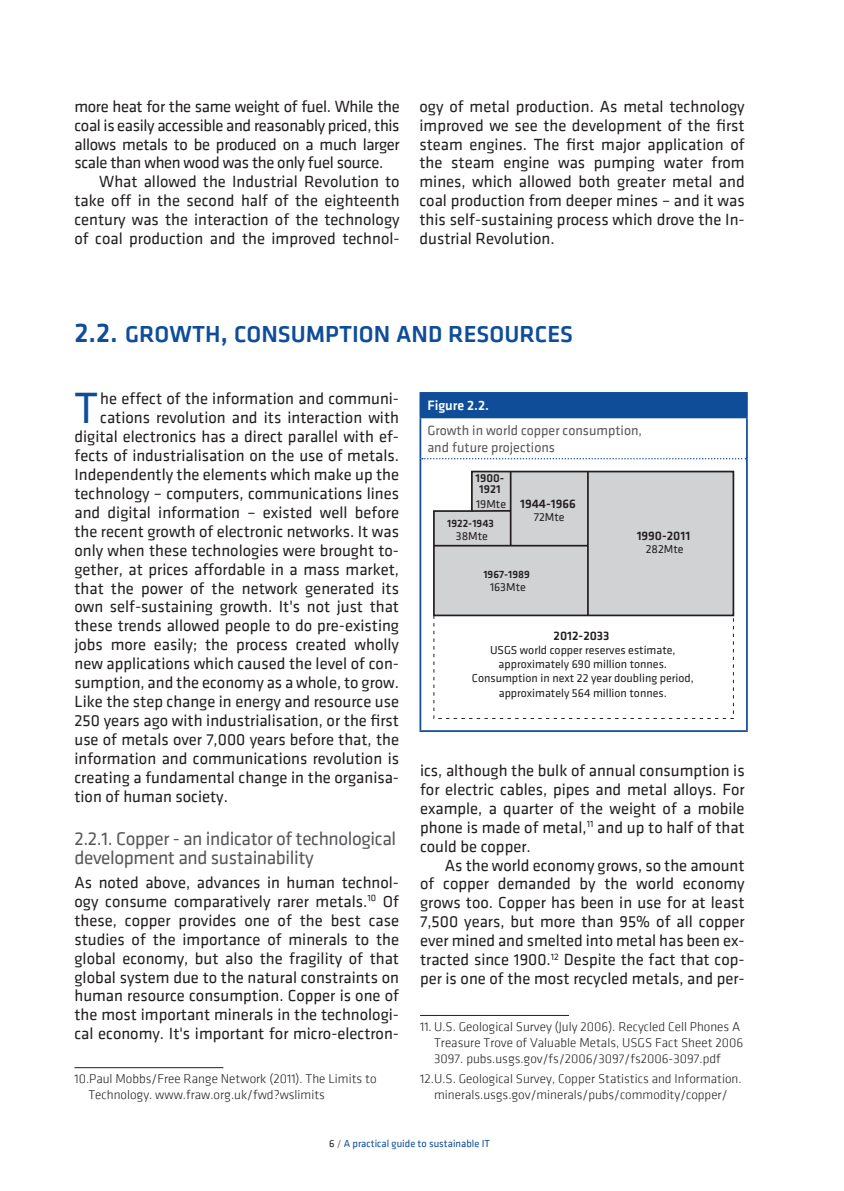
<style>
.page{position:relative;width:844px;height:1191px;background:#fff}
.page>*{position:absolute;margin:0;border:0;box-sizing:border-box;transform-origin:0 0}
.t1{font:44.98px "Klavika";color:#0f4d99}
.t2{font:23.8px "Klavika Medium SC850";color:#0f4d99}
.t3{font:19.25px/18.9px "Klavika";letter-spacing:-.02em;color:#57585a}
.t4{font:16.62px/18.9px "Klavika";color:#231f20;text-align:justify}
.t5{font:16.62px "Klavika";letter-spacing:-.02em;color:#231f20}
.t6{font:14px/16.8px "Klavika";color:#57585a}
.t7{font:500 14px "Klavika";color:#fff}
.t8{font:300 13.12px/15.8px "Klavika";color:#231f20}
.t9{font:500 12.78px "Klavika";color:#231f20}
.t10{font:11.9px/14.3px "Klavika";color:#231f20;text-align:center}
.t11{font:500 11.9px/11px "Klavika";color:#231f20;text-align:center}
.t12{font:500 11.03px "Klavika";color:#231f20}
.t13{font:10.5px "Klavika";color:#0f4d99}
.s1{font-size:28px}
.s2{color:#231f20}
.s3{color:#6c6d70}
</style>
<div class="page">
<hr style="left:74px;top:1067px;width:149px;height:1px;background:#231f20">
<hr style="left:420px;top:1015px;width:149px;height:1px;background:#231f20">
<div style="left:420px;top:393px;width:326px;height:24px;background:#0f4d99"></div>
<hr style="left:419px;top:394px;width:2px;height:22px;background:#0f4d99">
<hr style="left:419px;top:392px;width:328px;height:2px;background:#0f4d99">
<hr style="left:745px;top:394px;width:2px;height:22px;background:#0f4d99">
<hr style="left:419px;top:418px;width:2px;height:41px;background:#0f4d99">
<hr style="left:419px;top:416px;width:328px;height:2px;background:#0f4d99">
<hr style="left:745px;top:418px;width:2px;height:41px;background:#0f4d99">
<hr style="left:419px;top:459px;width:2px;height:271px;background:#0f4d99">
<svg style="left:422px;top:458px;width:324px;height:1px"></svg>
<hr style="left:745px;top:459px;width:2px;height:271px;background:#0f4d99">
<hr style="left:419px;top:730px;width:328px;height:2px;background:#0f4d99">
<svg style="left:433px;top:471px;width:301px;height:146px;background:#cecfd1"></svg>
<hr style="left:509px;top:471px;width:2px;height:74px;background:#231f20">
<hr style="left:587px;top:471px;width:1px;height:144px;background:#231f20">
<hr style="left:471px;top:510px;width:39px;height:2px;background:#231f20">
<hr style="left:434px;top:545px;width:153px;height:1px;background:#231f20">
<div style="left:433px;top:615px;width:300px;height:104px;border:1px dashed #231f20"></div>
<p class="t5" style="left:74px;top:95px;width:326px">more heat for the same weight of fuel. While the</p>
<p class="t5" style="left:74px;top:114px;width:326px">coal is easily accessible and reasonably priced, this</p>
<p class="t5" style="left:74px;top:133px;width:326px">allows metals to be produced on a much larger</p>
<p class="t5" style="left:74px;top:152px;width:310px">scale than when wood was the only fuel source.</p>
<p class="t4" style="left:99px;top:172px;width:302px">What allowed the Industrial Revolution to</p>
<p class="t4" style="left:74px;top:191px;width:326px">take off in the second half of the eighteenth</p>
<p class="t4" style="left:74px;top:210px;width:326px">century was the interaction of the technology</p>
<p class="t4" style="left:74px;top:229px;width:326px">of coal production and the improved technol-</p>
<p class="t4" style="left:419px;top:96px;width:326px">ogy of metal production. As metal technology improved we see the development of the first steam engines. The first major application of the steam engine was pumping water from mines, which allowed both greater metal and coal production from deeper mines – and it was this self-sustaining process which drove the In&shy;dustrial Revolution.</p>
<h2 class="t2" style="left:74px;top:318px;width:500px"><span class="s1">2.2.</span> GROWTH<span class="s1">,</span> CONSUMPTION AND RESOURCES</h2>
<h1 class="t1" style="left:74px;top:379px;width:25px">T</h1>
<p class="t4" style="left:100px;top:389px;width:300px">he effect of the information and communi-</p>
<p class="t4" style="left:100px;top:408px;width:300px">cations revolution and its interaction with</p>
<p class="t4" style="left:74px;top:427px;width:326px">digital electronics has a direct parallel with ef-</p>
<p class="t4" style="left:74px;top:446px;width:326px">fects of industrialisation on the use of metals.</p>
<p class="t4" style="left:74px;top:464px;width:326px">Independently the elements which make up the</p>
<p class="t4" style="left:74px;top:483px;width:326px">technology – computers, communications lines</p>
<p class="t4" style="left:74px;top:502px;width:326px">and digital information – existed well before</p>
<p class="t4" style="left:74px;top:521px;width:326px">the recent growth of electronic networks. It was</p>
<p class="t4" style="left:74px;top:540px;width:326px">only when these technologies were brought to-</p>
<p class="t4" style="left:74px;top:559px;width:326px">gether, at prices affordable in a mass market,</p>
<p class="t4" style="left:74px;top:578px;width:326px">that the power of the network generated its</p>
<p class="t4" style="left:74px;top:597px;width:326px">own self-sustaining growth. It's not just that</p>
<p class="t4" style="left:74px;top:616px;width:326px">these trends allowed people to do pre-existing</p>
<p class="t4" style="left:74px;top:635px;width:326px">jobs more easily; the process created wholly</p>
<p class="t4" style="left:74px;top:653px;width:326px">new applications which caused the level of con-</p>
<p class="t4" style="left:74px;top:672px;width:326px">sumption, and the economy as a whole, to grow.</p>
<p class="t4" style="left:74px;top:691px;width:326px">Like the step change in energy and resource use</p>
<p class="t4" style="left:74px;top:710px;width:326px">250 years ago with industrialisation, or the first</p>
<p class="t4" style="left:74px;top:729px;width:326px">use of metals over 7,000 years before that, the</p>
<p class="t4" style="left:74px;top:748px;width:326px">information and communications revolution is</p>
<p class="t4" style="left:74px;top:767px;width:326px">creating a fundamental change in the organisa-</p>
<p class="t4" style="left:74px;top:786px;width:155px">tion of human society.</p>
<p class="t3" style="left:74px;top:828px;width:323px">2.2.1. Copper - an indicator of technological development and sustainability</p>
<p class="t4" style="left:74px;top:872px;width:326px">As noted above, advances in human technol&shy;ogy consume comparatively rarer metals.<sup>10</sup> Of these, copper provides one of the best case studies of the importance of minerals to the global economy, but also the fragility of that global system due to the natural constraints on human resource consumption. Copper is one of the most important minerals in the technologi&shy;cal economy. It's important for micro-electron-</p>
<p class="t8" style="left:88px;top:1071px;width:289px;text-indent:-14px">10.Paul Mobbs/Free Range Network (2011). The Limits to<br>Technology. www.fraw.org.uk/fwd?wslimits</p>
<p class="t7" style="left:427px;top:396px;width:63px">Figure 2.2.</p>
<p class="t6" style="left:427px;top:421px;width:216px">Growth in world copper consumption, and future projections</p>
<p class="t11" style="left:475px;top:472px;width:30px">1900-<br>1921</p>
<p class="t10" style="left:476px;top:496px;width:31px">19Mte</p>
<p class="t12" style="left:447px;top:516px;width:48px">1922-1943</p>
<p class="t10" style="left:455px;top:528px;width:33px">38Mte</p>
<p class="t9" style="left:520px;top:495px;width:57px">1944-1966</p>
<p class="t10" style="left:533px;top:509px;width:32px">72Mte</p>
<p class="t12" style="left:483px;top:567px;width:48px">1967-1989</p>
<p class="t10" style="left:490px;top:580px;width:37px">163Mte</p>
<p class="t9" style="left:636px;top:527px;width:55px">1990-2011</p>
<p class="t10" style="left:645px;top:542px;width:39px">282Mte</p>
<p class="t9" style="left:553px;top:627px;width:57px">2012-2033</p>
<p class="t10" style="left:472px;top:642px;width:223px">USGS world copper reserves estimate, approximately 690 million tonnes.<br>Consumption in next 22 year doubling period, approximately 564 million tonnes.</p>
<p class="t4" style="left:420px;top:760px;width:326px">ics, although the bulk of annual consumption is for electric cables, pipes and metal alloys. For example, a quarter of the weight of a mobile phone is made of metal,<sup>11</sup> and up to half of that could be copper.</p>
<p class="t4" style="left:420px;top:855px;width:326px;text-indent:25px">As the world economy grows, so the amount of copper demanded by the world economy grows too. Copper has been in use for at least 7,500 years, but more than 95% of all copper ever mined and smelted into metal has been ex&shy;tracted since 1900.<sup>12</sup> Despite the fact that cop&shy;per is one of the most recycled metals, and per-</p>
<p class="t8" style="left:434px;top:1018px;width:311px;text-indent:-14px">11. U.S. Geological Survey (July 2006). Recycled Cell Phones A<br>Treasure Trove of Valuable Metals, USGS Fact Sheet 2006<br>3097. pubs.usgs.gov/fs/2006/3097/fs2006-3097.pdf</p>
<p class="t8" style="left:420px;top:1071px;width:323px;text-align:center">12.U.S. Geological Survey, Copper Statistics and Information. minerals.usgs.gov/minerals/pubs/commodity/copper/</p>
<p class="t13" style="left:329px;top:1136px;width:162px"><span class="s2">6</span> <span class="s3">/</span> A practical guide to sustainable IT</p>
</div>
